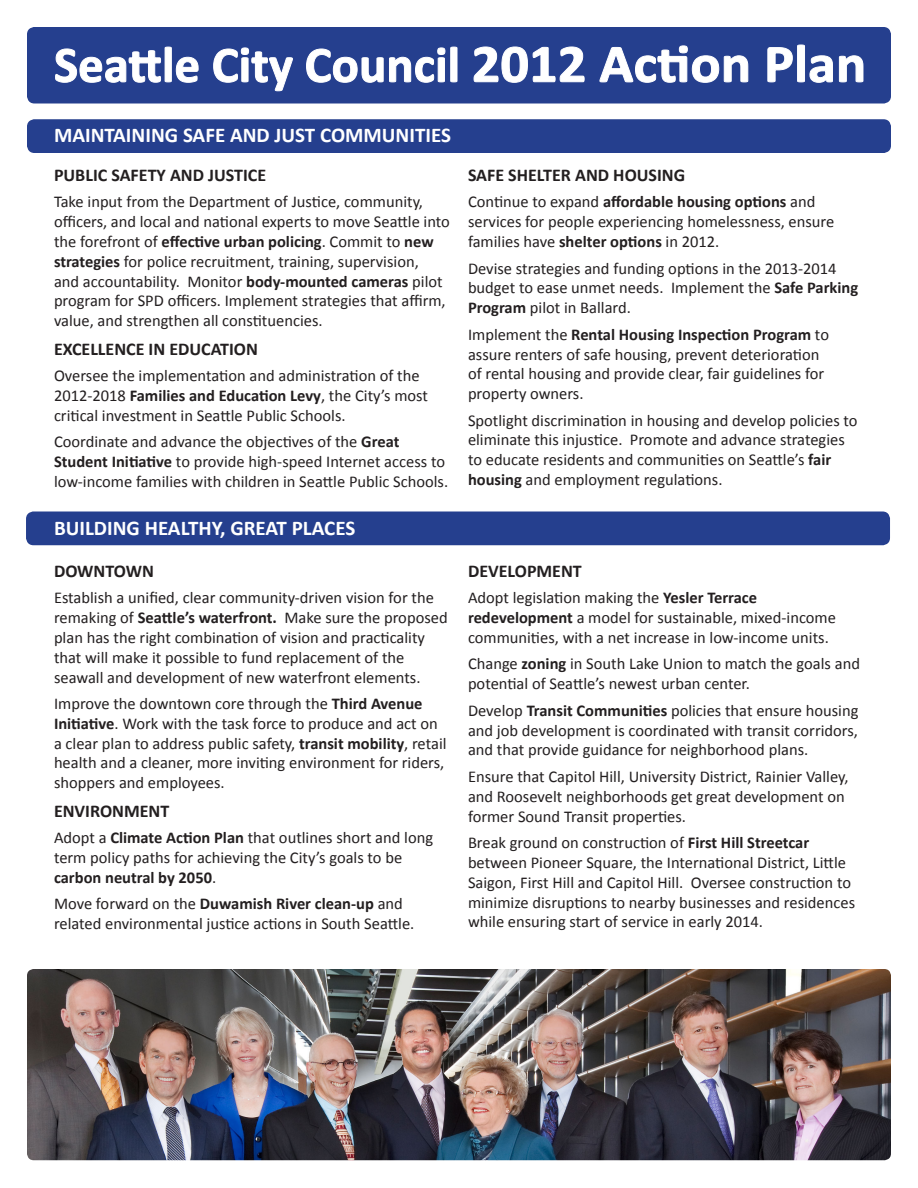
<style>
.page{position:relative;width:918px;height:1188px;background:#fff}
.page>*{position:absolute;margin:0;border:0;box-sizing:border-box;transform-origin:0 0}
.t1{font:700 51px "Calibri";color:#fff}
.t2{font:700 21px "Calibri";color:#fff}
.t3{font:700 18px "Calibri";color:#231f20}
.t4{font:16.5px/19.8px "Calibri";color:#231f20}
.s1{font-size:54px}
.s2{font-weight:700}
</style>
<div class="page">
<div style="left:28px;top:28px;width:862px;height:75px;background:#253f8e;border-radius:7px"></div>
<div style="left:27px;top:27px;width:864px;height:77px;border:2px solid #253f8e;border-radius:7px"></div>
<svg style="left:55px;top:46px;width:144px;height:37px"></svg>
<svg style="left:213px;top:47px;width:80px;height:45px"></svg>
<svg style="left:306px;top:46px;width:152px;height:37px"></svg>
<svg style="left:473px;top:46px;width:112px;height:37px"></svg>
<svg style="left:599px;top:45px;width:150px;height:38px"></svg>
<svg style="left:767px;top:44px;width:66px;height:39px"></svg>
<svg style="left:839px;top:55px;width:25px;height:28px"></svg>
<div style="left:27px;top:512px;width:862px;height:32px;background:#253f8e;border-radius:7px"></div>
<div style="left:26px;top:512px;width:864px;height:33px;border:2px solid #253f8e;border-radius:7px"></div>
<div style="left:28px;top:120px;width:862px;height:32px;background:#253f8e;border-radius:7px"></div>
<div style="left:27px;top:119px;width:864px;height:34px;border:2px solid #253f8e;border-radius:7px"></div>
<img style="left:27px;top:969px;width:864px;height:191px">
<p class="t1" style="left:54px;top:32px;width:814px">Seattle City Council <span class="s1">2012 Action Plan</span></p>
<p class="t2" style="left:54px;top:121px;width:399px">MAINTAINING SAFE AND JUST COMMUNITIES</p>
<p class="t3" style="left:54px;top:163px;width:214px">PUBLIC SAFETY AND JUSTICE</p>
<p class="t4" style="left:54px;top:192px;width:397px">Take input from the Department of Justice, community, officers, and local and national experts to move Seattle into the forefront of <span class="s2">effective urban policing</span>. Commit to <span class="s2">new strategies</span> for police recruitment, training, supervision,<br>and accountability. Monitor <span class="s2">body-mounted cameras</span> pilot program for SPD officers. Implement strategies that affirm, value, and strengthen all constituencies.</p>
<p class="t3" style="left:54px;top:337px;width:205px">EXCELLENCE IN EDUCATION</p>
<p class="t4" style="left:54px;top:366px;width:376px">Oversee the implementation and administration of the<br>2012-2018 <span class="s2">Families and Education Levy</span>, the City’s most critical investment in Seattle Public Schools.</p>
<p class="t4" style="left:54px;top:432px;width:396px">Coordinate and advance the objectives of the <span class="s2">Great<br>Student Initiative</span> to provide high-speed Internet access to low-income families with children in Seattle Public Schools.</p>
<p class="t2" style="left:54px;top:515px;width:303px">BUILDING HEALTHY, GREAT PLACES</p>
<p class="t3" style="left:54px;top:559px;width:102px">DOWNTOWN</p>
<p class="t4" style="left:54px;top:588px;width:395px">Establish a unified, clear community-driven vision for the remaking of <span class="s2">Seattle’s waterfront.</span> Make sure the proposed plan has the right combination of vision and practicality that will make it possible to fund replacement of the seawall and development of new waterfront elements.</p>
<p class="t4" style="left:54px;top:694px;width:394px">Improve the downtown core through the <span class="s2">Third Avenue Initiative</span>. Work with the task force to produce and act on a clear plan to address public safety, <span class="s2">transit mobility</span>, retail health and a cleaner, more inviting environment for riders, shoppers and employees.</p>
<p class="t3" style="left:54px;top:799px;width:117px">ENVIRONMENT</p>
<p class="t4" style="left:54px;top:828px;width:381px">Adopt a <span class="s2">Climate Action Plan</span> that outlines short and long term policy paths for achieving the City’s goals to be <span class="s2">carbon neutral by 2050</span>.</p>
<p class="t4" style="left:54px;top:894px;width:362px">Move forward on the <span class="s2">Duwamish River clean-up</span> and related environmental justice actions in South Seattle.</p>
<p class="t3" style="left:468px;top:163px;width:219px">SAFE SHELTER AND HOUSING</p>
<p class="t4" style="left:468px;top:192px;width:368px">Continue to expand <span class="s2">affordable housing options</span> and services for people experiencing homelessness, ensure families have <span class="s2">shelter options</span> in 2012.</p>
<p class="t4" style="left:468px;top:258px;width:392px">Devise strategies and funding options in the 2013-2014 budget to ease unmet needs. Implement the <span class="s2">Safe Parking<br>Program</span> pilot in Ballard.</p>
<p class="t4" style="left:468px;top:324px;width:363px">Implement the <span class="s2">Rental Housing Inspection Program</span> to assure renters of safe housing, prevent deterioration of rental housing and provide clear, fair guidelines for property owners.</p>
<p class="t4" style="left:468px;top:410px;width:391px">Spotlight discrimination in housing and develop policies to eliminate this injustice. Promote and advance strategies to educate residents and communities on Seattle’s <span class="s2">fair housing</span> and employment regulations.</p>
<p class="t3" style="left:468px;top:559px;width:115px">DEVELOPMENT</p>
<p class="t4" style="left:468px;top:588px;width:369px">Adopt legislation making the <span class="s2">Yesler Terrace redevelopment</span> a model for sustainable, mixed-income communities, with a net increase in low-income units.</p>
<p class="t4" style="left:468px;top:654px;width:394px">Change <span class="s2">zoning</span> in South Lake Union to match the goals and potential of Seattle’s newest urban center.</p>
<p class="t4" style="left:468px;top:700px;width:392px;text-align:justify">Develop <span class="s2">Transit Communities</span> policies that ensure housing and job development is coordinated with transit corridors, and that provide guidance for neighborhood plans.</p>
<p class="t4" style="left:468px;top:767px;width:382px">Ensure that Capitol Hill, University District, Rainier Valley, and Roosevelt neighborhoods get great development on former Sound Transit properties.</p>
<p class="t4" style="left:468px;top:833px;width:389px">Break ground on construction of <span class="s2">First Hill Streetcar </span>between Pioneer Square, the International District, Little Saigon, First Hill and Capitol Hill. Oversee construction to minimize disruptions to nearby businesses and residences while ensuring start of service in early 2014.</p>
</div>
